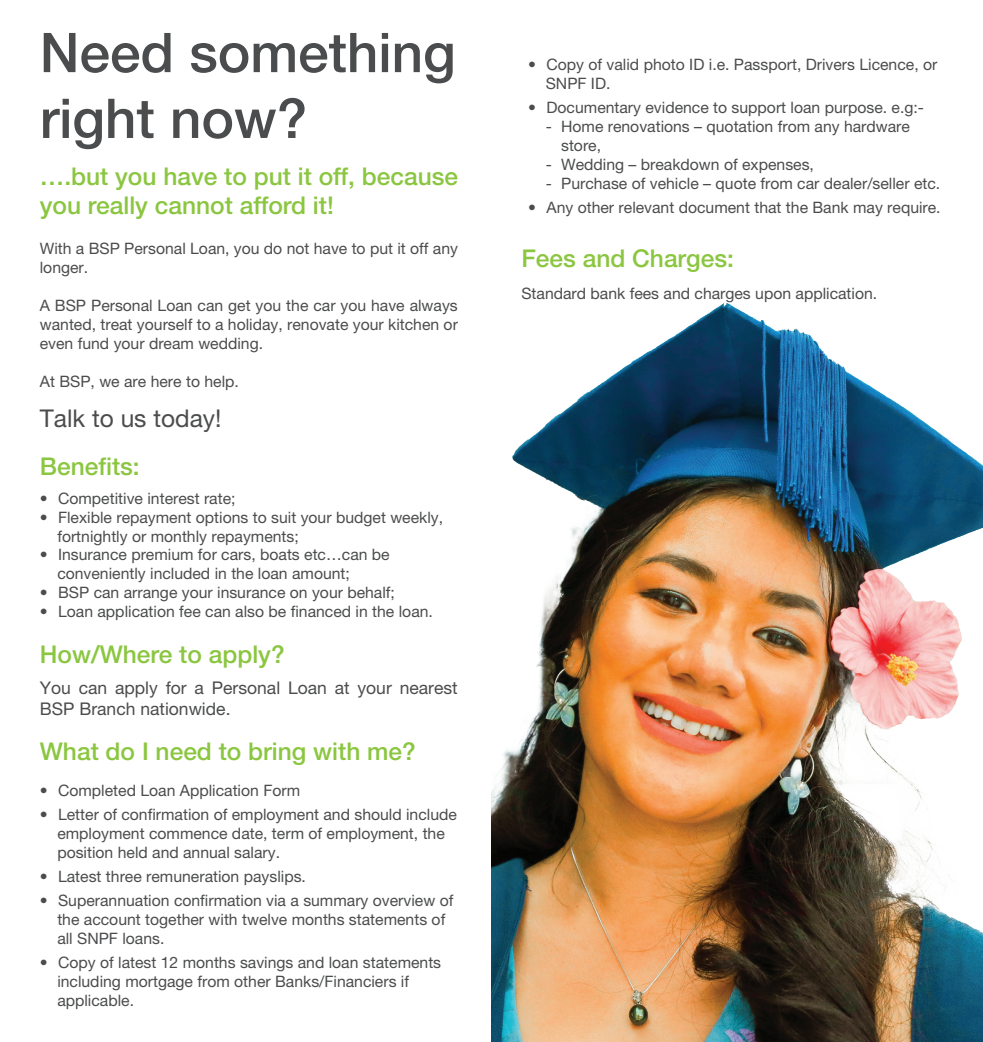
<style>
.page{position:relative;width:983px;height:1042px;background:#fff}
.page>*{position:absolute;margin:0;border:0;box-sizing:border-box;transform-origin:0 0}
.t1{font:500 54.77px/65.8px "Helvetica Neue LT Pro";color:#4b4c4d}
.t2{font:500 24.5px/29.4px "Helvetica Neue LT Pro";color:#8bc640}
.t3{font:24.5px "Helvetica Neue LT Pro";color:#4b4c4d}
.t4{font:17.5px/21px "Helvetica Neue LT Pro";color:#4b4c4d}
.t5{font:15.75px/18.9px "Helvetica Neue LT Pro";color:#4b4c4d}
</style>
<div class="page">
<img style="left:491px;top:302px;width:491px;height:740px">
<h1 class="t1" style="left:40px;top:19px;width:417px">Need something right now?</h1>
<h2 class="t2" style="left:40px;top:161px;width:420px">….but you have to put it off, because you really cannot afford it!</h2>
<p class="t5" style="left:40px;top:239px;width:419px">With a BSP Personal Loan, you do not have to put it off any longer.</p>
<p class="t5" style="left:40px;top:296px;width:419px;text-align:justify">A BSP Personal Loan can get you the car you have always wanted, treat yourself to a holiday, renovate your kitchen or even fund your dream wedding.</p>
<p class="t5" style="left:40px;top:371px;width:200px">At BSP, we are here to help.</p>
<h2 class="t3" style="left:40px;top:404px;width:183px">Talk to us today!</h2>
<h2 class="t2" style="left:40px;top:451px;width:101px">Benefits:</h2>
<p class="t5" style="left:40px;top:488px;width:197px">• Competitive interest rate;</p>
<p class="t5" style="left:57px;top:507px;width:387px;text-indent:-17px">• Flexible repayment options to suit your budget weekly, fortnightly or monthly repayments;</p>
<p class="t5" style="left:57px;top:545px;width:334px;text-indent:-17px">• Insurance premium for cars, boats etc…can be conveniently included in the loan amount;</p>
<p class="t5" style="left:40px;top:583px;width:356px">• BSP can arrange your insurance on your behalf;</p>
<p class="t5" style="left:40px;top:602px;width:394px">• Loan application fee can also be financed in the loan.</p>
<h2 class="t2" style="left:40px;top:639px;width:246px">How/Where to apply?</h2>
<p class="t4" style="left:40px;top:677px;width:419px">You can apply for a Personal Loan at your nearest<br>BSP Branch nationwide.</p>
<h2 class="t2" style="left:40px;top:737px;width:377px">What do I need to bring with me?</h2>
<p class="t5" style="left:40px;top:780px;width:262px">• Completed Loan Application Form</p>
<p class="t5" style="left:57px;top:804px;width:401px;text-indent:-17px">• Letter of confirmation of employment and should include employment commence date, term of employment, the position held and annual salary.</p>
<p class="t5" style="left:40px;top:866px;width:267px">• Latest three remuneration payslips.</p>
<p class="t5" style="left:57px;top:890px;width:397px;text-indent:-17px">• Superannuation confirmation via a summary overview of the account together with twelve months statements of all SNPF loans.</p>
<p class="t5" style="left:57px;top:952px;width:385px;text-indent:-17px">• Copy of latest 12 months savings and loan statements including mortgage from other Banks/Financiers if applicable.</p>
<p class="t5" style="left:545px;top:55px;width:393px;text-indent:-17px">• Copy of valid photo ID i.e. Passport, Drivers Licence, or<br>SNPF ID.</p>
<p class="t5" style="left:528px;top:98px;width:397px">• Documentary evidence to support loan purpose. e.g:-</p>
<p class="t5" style="left:561px;top:117px;width:350px;text-indent:-15px">- Home renovations – quotation from any hardware store,</p>
<p class="t5" style="left:545px;top:154px;width:269px">- Wedding – breakdown of expenses,</p>
<p class="t5" style="left:545px;top:173px;width:396px">- Purchase of vehicle – quote from car dealer/seller etc.</p>
<p class="t5" style="left:528px;top:198px;width:414px">• Any other relevant document that the Bank may require.</p>
<h2 class="t2" style="left:521px;top:243px;width:214px">Fees and Charges:</h2>
<p class="t5" style="left:521px;top:284px;width:357px">Standard bank fees and charges upon application.</p>
</div>
